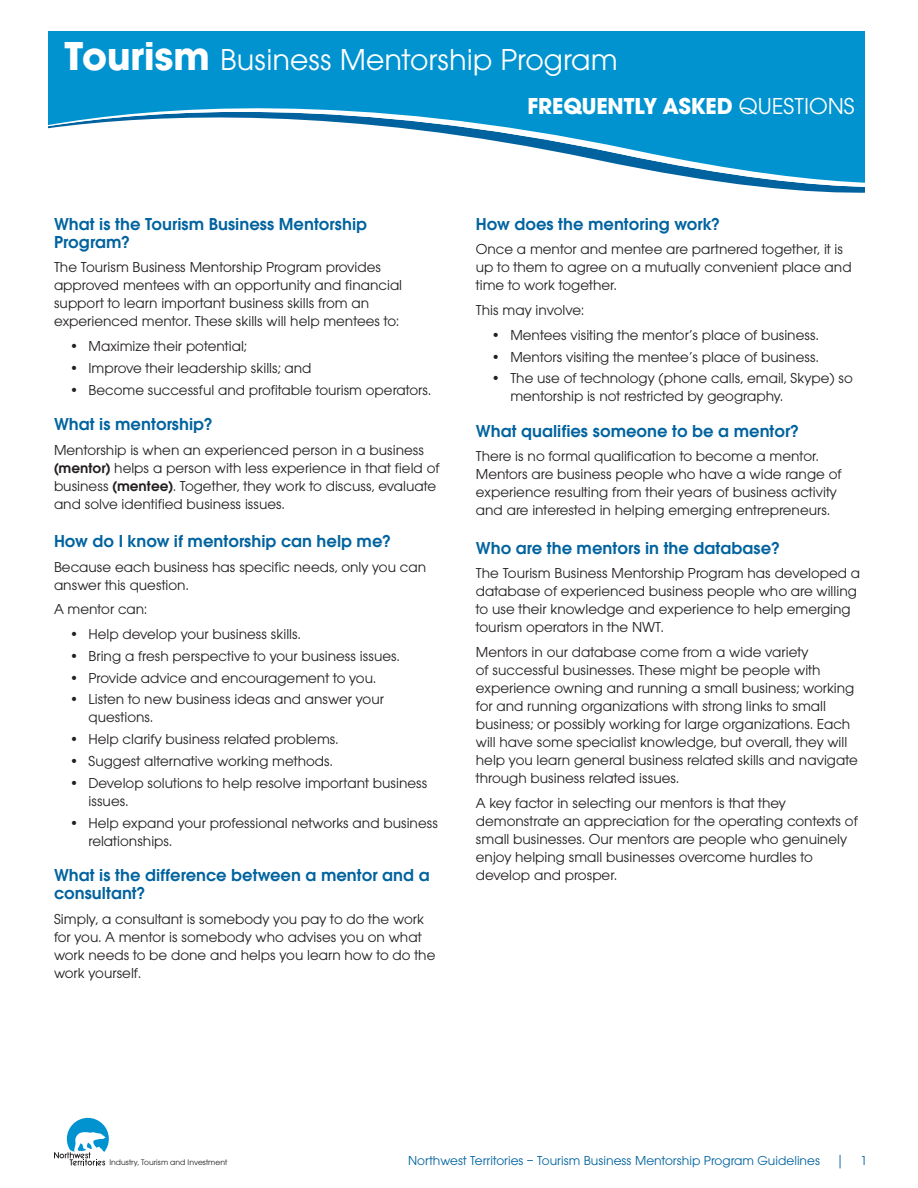
<style>
.page{position:relative;width:918px;height:1188px;background:#fff}
.page>*{position:absolute;margin:0;border:0;box-sizing:border-box;transform-origin:0 0}
.t1{font:31.5px "Avant Garde ITC";color:#fff}
.t2{font:700 24px "Avant Garde Md ITC";color:#fff}
.t3{font:600 18px/18px "Avant Garde ITC";color:#00639f}
.BODY{font:15px/18px "Avant Garde ITC";color:#231f20}
.BULLET{font:15px/18px "Avant Garde ITC";color:#231f20}
.TABLE_TEXT{font:13.5px "Avant Garde ITC";color:#00639f}
.t4{font:8.4px "Avant Garde ITC";color:#231f20}
.s1{font-family:"Avant Garde Md ITC";font-weight:700;font-size:42px}
.s2{font-family:"Avant Garde ITC";font-weight:400}
.s3{font-weight:600}
</style>
<div class="page">
<svg style="left:763px;top:187px;width:102px;height:6px"></svg>
<svg style="left:730px;top:183px;width:132px;height:4px"></svg>
<svg style="left:48px;top:31px;width:817px;height:152px;fill:#0093d0"></svg>
<svg style="left:54px;top:1118px;width:55px;height:48px"></svg>
<p class="t1" style="left:64px;top:42px;width:555px"><span class="s1">Tourism</span> Business Mentorship Program</p>
<p class="t2" style="left:527px;top:92px;width:329px">FREQUENTLY ASKED <span class="s2">QUESTIONS</span></p>
<p class="t3" style="left:54px;top:214px;width:315px">What is the Tourism Business Mentorship<br>Program?</p>
<p class="BODY" style="left:54px;top:258px;width:350px">The Tourism Business Mentorship Program provides approved mentees with an opportunity and financial support to learn important business skills from an experienced mentor. These skills will help mentees to:</p>
<p class="BULLET" style="left:69px;top:337px;width:179px">• Maximize their potential;</p>
<p class="BULLET" style="left:69px;top:359px;width:244px">• Improve their leadership skills; and</p>
<p class="BULLET" style="left:69px;top:381px;width:364px">• Become successful and profitable tourism operators.</p>
<p class="t3" style="left:54px;top:415px;width:160px">What is mentorship?</p>
<p class="BODY" style="left:54px;top:441px;width:387px">Mentorship is when an experienced person in a business <span class="s3">(mentor)</span> helps a person with less experience in that field of business <span class="s3">(mentee)</span>. Together, they work to discuss, evaluate and solve identified business issues.</p>
<p class="t3" style="left:54px;top:532px;width:338px">How do I know if mentorship can help me?</p>
<p class="BODY" style="left:54px;top:558px;width:374px">Because each business has specific needs, only you can answer this question.</p>
<p class="BODY" style="left:54px;top:600px;width:95px">A mentor can:</p>
<p class="BULLET" style="left:69px;top:625px;width:233px">• Help develop your business skills.</p>
<p class="BULLET" style="left:69px;top:647px;width:332px">• Bring a fresh perspective to your business issues.</p>
<p class="BULLET" style="left:69px;top:669px;width:309px">• Provide advice and encouragement to you.</p>
<p class="BULLET" style="left:88px;top:691px;width:297px;text-indent:-20px">• Listen to new business ideas and answer your questions.</p>
<p class="BULLET" style="left:69px;top:730px;width:271px">• Help clarify business related problems.</p>
<p class="BULLET" style="left:69px;top:752px;width:265px">• Suggest alternative working methods.</p>
<p class="BULLET" style="left:88px;top:774px;width:340px;text-indent:-20px">• Develop solutions to help resolve important business issues.</p>
<p class="BULLET" style="left:88px;top:814px;width:351px;text-indent:-20px">• Help expand your professional networks and business relationships.</p>
<p class="t3" style="left:54px;top:866px;width:377px">What is the difference between a mentor and a consultant?</p>
<p class="BODY" style="left:54px;top:910px;width:383px">Simply, a consultant is somebody you pay to do the work for you. A mentor is somebody who advises you on what work needs to be done and helps you learn how to do the work yourself.</p>
<p class="t3" style="left:476px;top:214px;width:245px">How does the mentoring work?</p>
<p class="BODY" style="left:476px;top:240px;width:377px">Once a mentor and mentee are partnered together, it is up to them to agree on a mutually convenient place and time to work together.</p>
<p class="BODY" style="left:476px;top:301px;width:110px">This may involve:</p>
<p class="BULLET" style="left:491px;top:326px;width:329px">• Mentees visiting the mentor’s place of business.</p>
<p class="BULLET" style="left:491px;top:348px;width:329px">• Mentors visiting the mentee’s place of business.</p>
<p class="BULLET" style="left:510px;top:369px;width:344px;text-indent:-20px">• The use of technology (phone calls, email, Skype) so mentorship is not restricted by geography.</p>
<p class="t3" style="left:476px;top:422px;width:324px">What qualifies someone to be a mentor?</p>
<p class="BODY" style="left:476px;top:447px;width:367px">There is no formal qualification to become a mentor.<br>Mentors are business people who have a wide range of experience resulting from their years of business activity and are interested in helping emerging entrepreneurs.</p>
<p class="t3" style="left:476px;top:539px;width:305px">Who are the mentors in the database?</p>
<p class="BODY" style="left:476px;top:564px;width:386px">The Tourism Business Mentorship Program has developed a database of experienced business people who are willing to use their knowledge and experience to help emerging tourism operators in the NWT.</p>
<p class="BODY" style="left:476px;top:643px;width:383px">Mentors in our database come from a wide variety<br>of successful businesses. These might be people with experience owning and running a small business; working for and running organizations with strong links to small business; or possibly working for large organizations. Each will have some specialist knowledge, but overall, they will help you learn general business related skills and navigate through business related issues.</p>
<p class="BODY" style="left:476px;top:794px;width:384px">A key factor in selecting our mentors is that they demonstrate an appreciation for the operating contexts of small businesses. Our mentors are people who genuinely enjoy helping small businesses overcome hurdles to develop and prosper.</p>
<p class="t4" style="left:109px;top:1158px;width:119px">Industry, Tourism and Investment</p>
<p class="TABLE_TEXT" style="left:408px;top:1153px;width:414px">Northwest Territories – Tourism Business Mentorship Program Guidelines</p>
<p class="TABLE_TEXT" style="left:837px;top:1153px;width:8px">|</p>
<p class="TABLE_TEXT" style="left:861px;top:1153px;width:8px">1</p>
</div>
